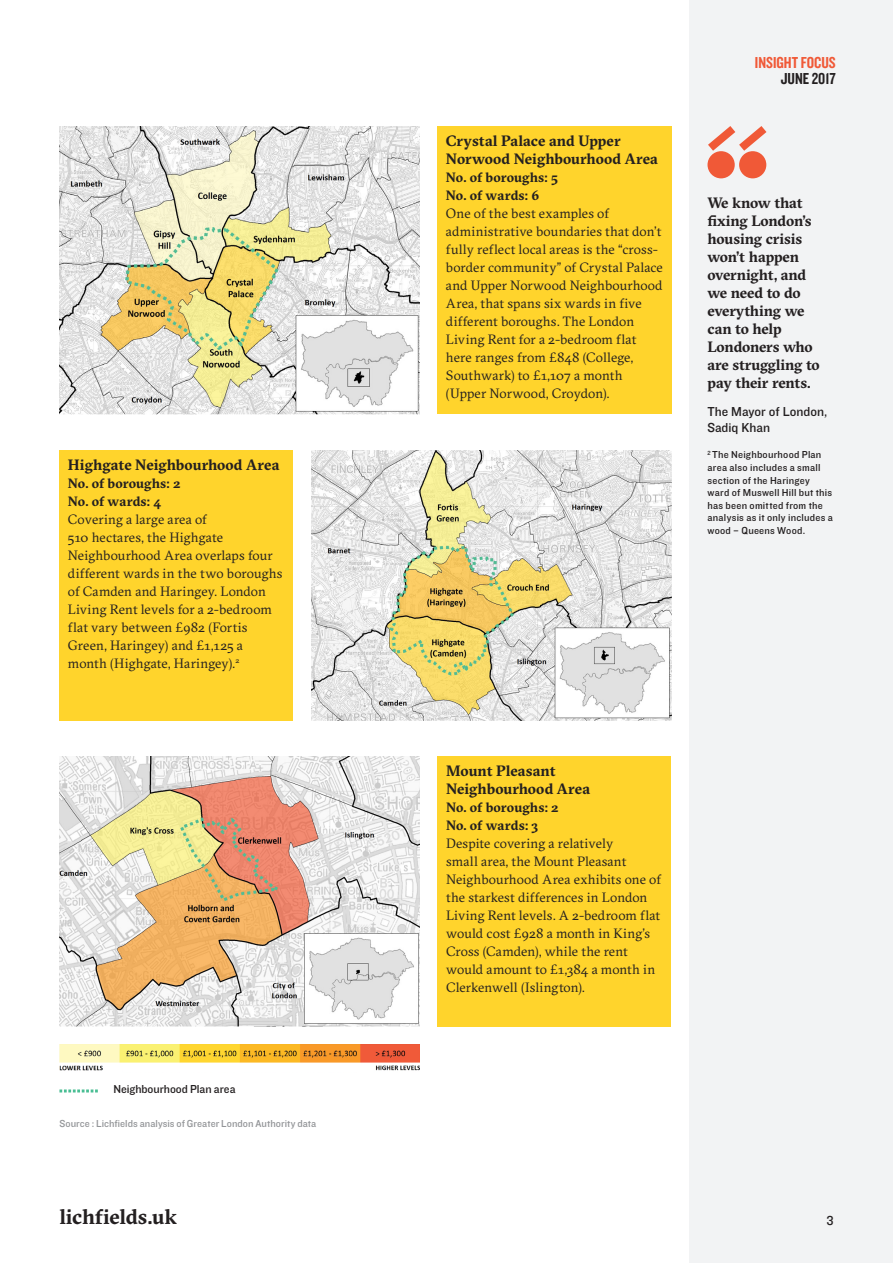
<style>
.page{position:relative;width:893px;height:1263px;background:#fff}
.page>*{position:absolute;margin:0;border:0;box-sizing:border-box;transform-origin:0 0}
.Website_Address_14{font:700 21px "GT Sectra";letter-spacing:-.005em;color:#231f20}
.t1{font:16.5px "Knockout 49 Liteweight";color:#f05937}
.t2{font:16.5px "Knockout 49 Liteweight";color:#231f20}
.Quote{font:700 15px/18px "GT Sectra";letter-spacing:-.015em;color:#231f20}
.Subtitles_10_12{font:700 15px/18px "GT Sectra";letter-spacing:.005em;color:#231f20}
.Case_Study_Text{font:13.5px/18px "GT Sectra";letter-spacing:.01em;color:#231f20}
.Subtitles_9_12{font:700 13.5px "GT Sectra";letter-spacing:.01em;color:#231f20}
.Quote_Author{font:13.5px/16.2px "Knockout 31 Junior Middlewt";color:#231f20}
.Twitter_Handle_9_12{font:13.5px "Knockout 31 Junior Middlewt";color:#231f20}
.Stats_text{font:12px "Knockout 31 Junior Middlewt";color:#231f20}
.Footnotes{font:10.5px/12.6px "Knockout 31 Junior Middlewt";letter-spacing:.02em;color:#231f20}
.Source_Text{font:10.5px "Knockout 31 Junior Middlewt";letter-spacing:.005em;color:#939598}
</style>
<div class="page">
<div style="left:689px;top:0;width:204px;height:1263px;background:#f2f3f4"></div>
<img style="left:59px;top:126px;width:360px;height:288px">
<img style="left:311px;top:450px;width:360px;height:270px">
<img style="left:60px;top:756px;width:360px;height:270px">
<div style="left:437px;top:126px;width:234px;height:288px;background:#ffd42c"></div>
<div style="left:707px;top:151px;width:28px;height:27px;background:#f05937;border-radius:50%"></div>
<div style="left:739px;top:151px;width:27px;height:27px;background:#f05937;border-radius:50%"></div>
<svg style="left:708px;top:126px;width:58px;height:25px"></svg>
<div style="left:438px;top:756px;width:233px;height:270px;background:#ffd42c"></div>
<div style="left:59px;top:450px;width:234px;height:270px;background:#ffd42c"></div>
<img style="left:59px;top:1044px;width:360px;height:27px">
<div style="left:123px;top:1064px;width:238px;height:8px;background:#fff"></div>
<svg style="left:59px;top:1089px;width:39px;height:3px"></svg>
<p class="Subtitles_10_12" style="left:68px;top:455px;width:213px">Highgate Neighbourhood Area</p>
<p class="Subtitles_9_12" style="left:68px;top:474px;width:114px">No. of boroughs: 2</p>
<p class="Subtitles_9_12" style="left:68px;top:492px;width:95px">No. of wards: 4</p>
<p class="Case_Study_Text" style="left:68px;top:510px;width:216px">Covering a large area of<br>510 hectares, the Highgate<br>Neighbourhood Area overlaps four different wards in the two boroughs of Camden and Haringey. London<br>Living Rent levels for a 2-bedroom flat vary between £982 (Fortis<br>Green, Haringey) and £1,125 a month (Highgate, Haringey).<sup>2</sup></p>
<p class="Stats_text" style="left:113px;top:1081px;width:124px">Neighbourhood Plan area</p>
<p class="Source_Text" style="left:59px;top:1117px;width:258px">Source : Lichfields analysis of Greater London Authority data</p>
<p class="Website_Address_14" style="left:59px;top:1203px;width:119px">lichfields.uk</p>
<p class="Subtitles_10_12" style="left:446px;top:131px;width:213px">Crystal Palace and Upper<br>Norwood Neighbourhood Area</p>
<p class="Subtitles_9_12" style="left:446px;top:168px;width:113px">No. of boroughs: 5</p>
<p class="Subtitles_9_12" style="left:446px;top:186px;width:95px">No. of wards: 6</p>
<p class="Case_Study_Text" style="left:446px;top:204px;width:218px">One of the best examples of administrative boundaries that don’t fully reflect local areas is the “cross&shy;border community” of Crystal Palace and Upper Norwood Neighbourhood<br>Area, that spans six wards in five different boroughs. The London<br>Living Rent for a 2-bedroom flat here ranges from £848 (College,<br>Southwark) to £1,107 a month (Upper Norwood, Croydon).</p>
<p class="t1" style="left:755px;top:52px;width:82px">INSIGHT FOCUS</p>
<p class="t2" style="left:781px;top:68px;width:57px">JUNE 2017</p>
<p class="Quote" style="left:707px;top:193px;width:114px">We know that fixing London’s housing crisis won’t happen overnight, and we need to do everything we can to help<br>Londoners who are struggling to pay their rents.</p>
<p class="Quote_Author" style="left:707px;top:403px;width:121px">The Mayor of London,<br>Sadiq Khan</p>
<p class="Footnotes" style="left:707px;top:448px;width:127px"><sup>2</sup> The Neighbourhood Plan area also includes a small section of the Haringey ward of Muswell Hill but this has been omitted from the analysis as it only includes a wood – Queens Wood.</p>
<p class="Subtitles_10_12" style="left:446px;top:761px;width:146px">Mount Pleasant<br>Neighbourhood Area</p>
<p class="Subtitles_9_12" style="left:446px;top:798px;width:114px">No. of boroughs: 2</p>
<p class="Subtitles_9_12" style="left:446px;top:816px;width:94px">No. of wards: 3</p>
<p class="Case_Study_Text" style="left:446px;top:834px;width:216px">Despite covering a relatively<br>small area, the Mount Pleasant<br>Neighbourhood Area exhibits one of the starkest differences in London<br>Living Rent levels. A 2-bedroom flat would cost £928 a month in King’s<br>Cross (Camden), while the rent would amount to £1,384 a month in<br>Clerkenwell (Islington).</p>
<p class="Twitter_Handle_9_12" style="left:826px;top:1211px;width:9px">3</p>
</div>
